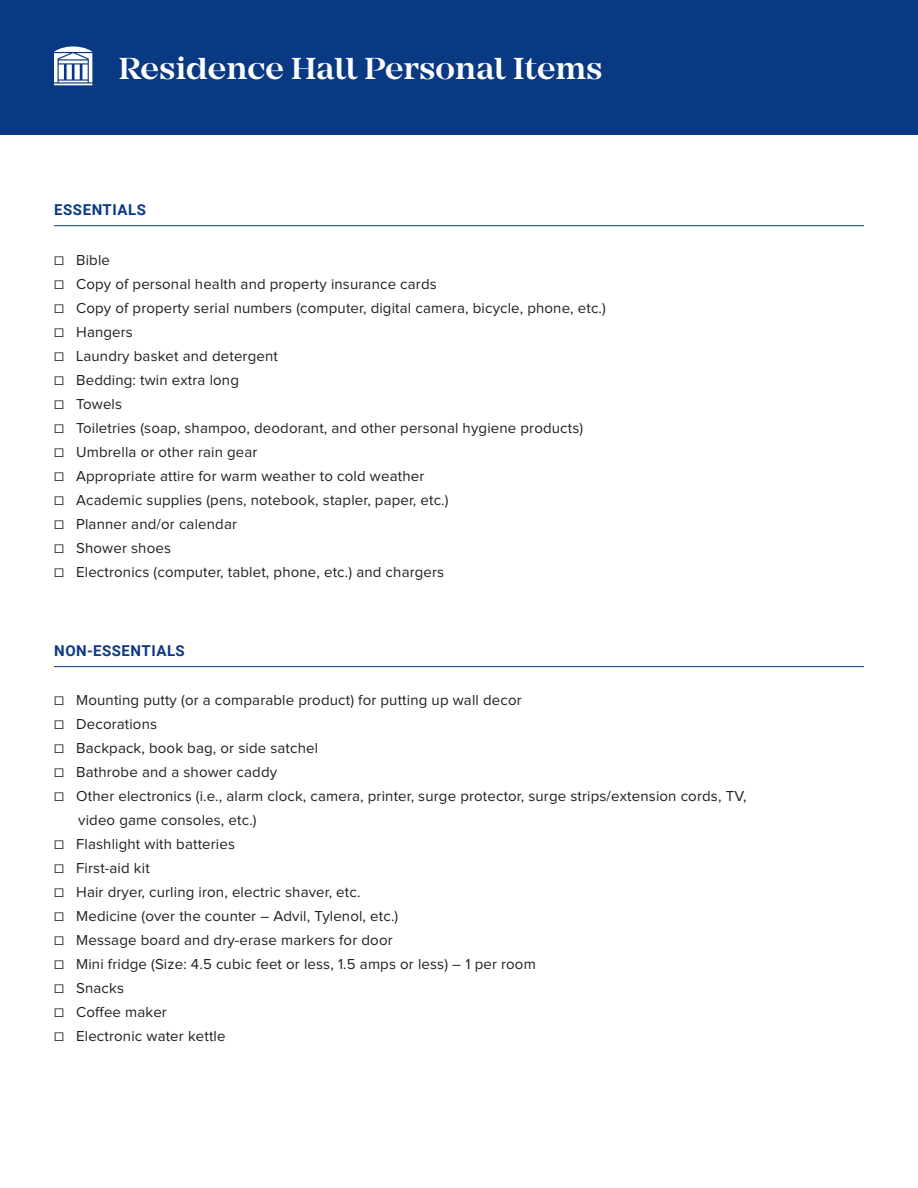
<style>
.page{position:relative;width:918px;height:1188px;background:#fff}
.page>*{position:absolute;margin:0;border:0;box-sizing:border-box;transform-origin:0 0}
.t1{font:600 31.5px "Mirador";color:#fff}
.t2{font:15px "Proxima Nova";letter-spacing:.01em;color:#231f20}
.t3{font:700 15px "Roboto";letter-spacing:.035em;color:#0a3983}
</style>
<div class="page">
<div style="left:0;top:0;width:918px;height:135px;background:#0a3983"></div>
<hr style="left:54px;top:225px;width:810px;height:1px;background:#0a3983">
<hr style="left:54px;top:666px;width:810px;height:1px;background:#0a3983">
<svg style="left:54px;top:47px;width:38px;height:38px"></svg>
<p class="t1" style="left:119px;top:50px;width:485px">Residence Hall Personal Items</p>
<p class="t3" style="left:54px;top:200px;width:93px">ESSENTIALS</p>
<p class="t2" style="left:54px;top:251px;width:58px">☐ Bible</p>
<p class="t2" style="left:54px;top:275px;width:384px">☐ Copy of personal health and property insurance cards</p>
<p class="t2" style="left:54px;top:299px;width:553px">☐ Copy of property serial numbers (computer, digital camera, bicycle, phone, etc.)</p>
<p class="t2" style="left:54px;top:323px;width:80px">☐ Hangers</p>
<p class="t2" style="left:54px;top:347px;width:225px">☐ Laundry basket and detergent</p>
<p class="t2" style="left:54px;top:371px;width:187px">☐ Bedding: twin extra long</p>
<p class="t2" style="left:54px;top:395px;width:70px">☐ Towels</p>
<p class="t2" style="left:54px;top:419px;width:531px">☐ Toiletries (soap, shampoo, deodorant, and other personal hygiene products)</p>
<p class="t2" style="left:54px;top:443px;width:205px">☐ Umbrella or other rain gear</p>
<p class="t2" style="left:54px;top:467px;width:372px">☐ Appropriate attire for warm weather to cold weather</p>
<p class="t2" style="left:54px;top:491px;width:396px">☐ Academic supplies (pens, notebook, stapler, paper, etc.)</p>
<p class="t2" style="left:54px;top:515px;width:185px">☐ Planner and/or calendar</p>
<p class="t2" style="left:54px;top:539px;width:119px">☐ Shower shoes</p>
<p class="t2" style="left:54px;top:563px;width:392px">☐ Electronics (computer, tablet, phone, etc.) and chargers</p>
<p class="t3" style="left:54px;top:640px;width:132px">NON-ESSENTIALS</p>
<p class="t2" style="left:54px;top:692px;width:469px">☐ Mounting putty (or a comparable product) for putting up wall decor</p>
<p class="t2" style="left:54px;top:716px;width:105px">☐ Decorations</p>
<p class="t2" style="left:54px;top:740px;width:266px">☐ Backpack, book bag, or side satchel</p>
<p class="t2" style="left:54px;top:764px;width:225px">☐ Bathrobe and a shower caddy</p>
<p class="t2" style="left:54px;top:788px;width:694px">☐ Other electronics (i.e., alarm clock, camera, printer, surge protector, surge strips/extension cords, TV,</p>
<p class="t2" style="left:78px;top:812px;width:180px">video game consoles, etc.)</p>
<p class="t2" style="left:54px;top:836px;width:183px">☐ Flashlight with batteries</p>
<p class="t2" style="left:54px;top:860px;width:97px">☐ First-aid kit</p>
<p class="t2" style="left:54px;top:884px;width:308px">☐ Hair dryer, curling iron, electric shaver, etc.</p>
<p class="t2" style="left:54px;top:908px;width:346px">☐ Medicine (over the counter – Advil, Tylenol, etc.)</p>
<p class="t2" style="left:54px;top:932px;width:340px">☐ Message board and dry-erase markers for door</p>
<p class="t2" style="left:54px;top:956px;width:483px">☐ Mini fridge (Size: 4.5 cubic feet or less, 1.5 amps or less) – 1 per room</p>
<p class="t2" style="left:54px;top:980px;width:72px">☐ Snacks</p>
<p class="t2" style="left:54px;top:1004px;width:114px">☐ Coffee maker</p>
<p class="t2" style="left:54px;top:1028px;width:173px">☐ Electronic water kettle</p>
</div>
